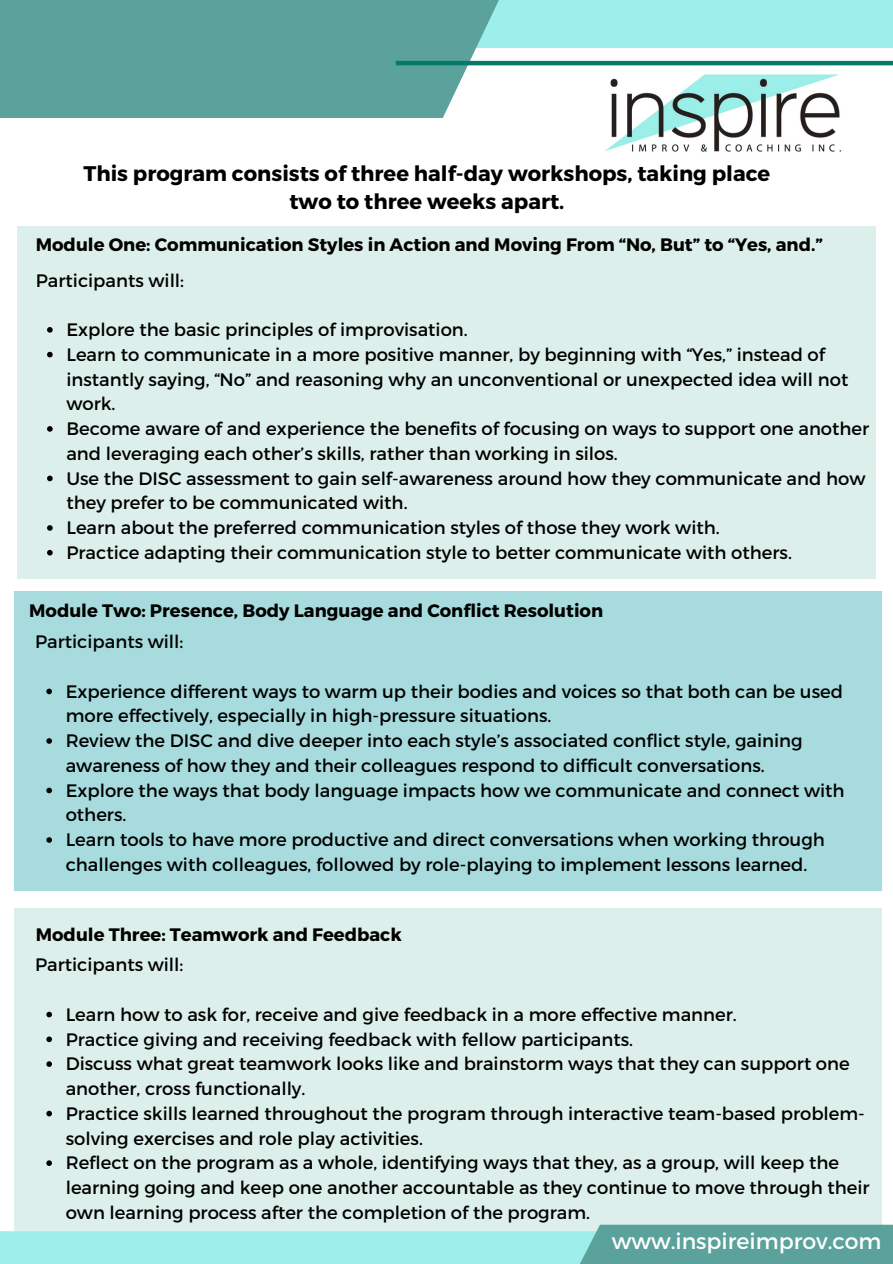
<style>
.page{position:relative;width:893px;height:1264px;background:#fff}
.page>*{position:absolute;margin:0;border:0;box-sizing:border-box;transform-origin:0 0}
.t1{font:22.05px "Montserrat";color:#fff}
.t2{font:700 21.15px/28.2px "Montserrat";color:#000;text-align:center}
.t3{font:18px/24.8px "Montserrat";color:#000}
.t4{font:700 18px "Montserrat";color:#000}
</style>
<div class="page">
<div style="left:356px;top:0;width:536px;height:48px;background:#9cefea"></div>
<div style="left:14px;top:908px;width:867px;height:330px;background:#dcefea"></div>
<div style="left:0;top:1231px;width:845px;height:32px;background:#9cefea"></div>
<svg style="left:533px;top:1224px;width:359px;height:39px;fill:#5aa29b"></svg>
<svg style="left:0;top:0;width:509px;height:118px;background:#64a8a1"></svg>
<hr style="left:396px;top:61px;width:496px;height:4px;background:#07796b">
<img style="left:605px;top:74px;width:237px;height:78px">
<div style="left:14px;top:591px;width:867px;height:299px;background:#a7dbdd"></div>
<div style="left:18px;top:226px;width:857px;height:352px;background:#dcefea"></div>
<svg style="left:47px;top:327px;width:6px;height:6px"></svg>
<svg style="left:47px;top:352px;width:6px;height:5px"></svg>
<svg style="left:47px;top:426px;width:6px;height:6px"></svg>
<svg style="left:47px;top:475px;width:6px;height:6px"></svg>
<svg style="left:47px;top:525px;width:6px;height:6px"></svg>
<svg style="left:47px;top:550px;width:6px;height:5px"></svg>
<svg style="left:46px;top:688px;width:6px;height:6px"></svg>
<svg style="left:46px;top:738px;width:6px;height:5px"></svg>
<svg style="left:46px;top:787px;width:6px;height:6px"></svg>
<svg style="left:46px;top:837px;width:6px;height:5px"></svg>
<svg style="left:46px;top:1011px;width:6px;height:6px"></svg>
<svg style="left:46px;top:1036px;width:6px;height:6px"></svg>
<svg style="left:46px;top:1061px;width:6px;height:5px"></svg>
<svg style="left:46px;top:1110px;width:6px;height:6px"></svg>
<svg style="left:46px;top:1160px;width:6px;height:5px"></svg>
<h2 class="t2" style="left:83px;top:158px;width:688px">This program consists of three half-day workshops, taking place two to three weeks apart.</h2>
<h3 class="t4" style="left:36px;top:233px;width:788px">Module One: Communication Styles in Action and Moving From “No, But” to “Yes, and.”</h3>
<p class="t3" style="left:36px;top:267px;width:150px">Participants will:</p>
<p class="t3" style="left:66px;top:316px;width:403px">Explore the basic principles of improvisation.</p>
<p class="t3" style="left:66px;top:341px;width:783px">Learn to communicate in a more positive manner, by beginning with “Yes,” instead of instantly saying, “No” and reasoning why an unconventional or unexpected idea will not work.</p>
<p class="t3" style="left:66px;top:415px;width:804px">Become aware of and experience the benefits of focusing on ways to support one another and leveraging each other’s skills, rather than working in silos.</p>
<p class="t3" style="left:66px;top:465px;width:800px">Use the DISC assessment to gain self-awareness around how they communicate and how they prefer to be communicated with.</p>
<p class="t3" style="left:66px;top:514px;width:654px">Learn about the preferred communication styles of those they work with.</p>
<p class="t3" style="left:66px;top:539px;width:727px">Practice adapting their communication style to better communicate with others.</p>
<h3 class="t4" style="left:29px;top:599px;width:575px">Module Two: Presence, Body Language and Conflict Resolution</h3>
<p class="t3" style="left:35px;top:628px;width:150px">Participants will:</p>
<p class="t3" style="left:66px;top:678px;width:778px">Experience different ways to warm up their bodies and voices so that both can be used more effectively, especially in high-pressure situations.</p>
<p class="t3" style="left:66px;top:727px;width:738px">Review the DISC and dive deeper into each style’s associated conflict style, gaining awareness of how they and their colleagues respond to difficult conversations.</p>
<p class="t3" style="left:66px;top:777px;width:780px">Explore the ways that body language impacts how we communicate and connect with others.</p>
<p class="t3" style="left:66px;top:826px;width:760px">Learn tools to have more productive and direct conversations when working through challenges with colleagues, followed by role-playing to implement lessons learned.</p>
<h3 class="t4" style="left:36px;top:922px;width:367px">Module Three: Teamwork and Feedback</h3>
<p class="t3" style="left:35px;top:951px;width:150px">Participants will:</p>
<p class="t3" style="left:66px;top:1001px;width:672px">Learn how to ask for, receive and give feedback in a more effective manner.</p>
<p class="t3" style="left:66px;top:1025px;width:569px">Practice giving and receiving feedback with fellow participants.</p>
<p class="t3" style="left:66px;top:1050px;width:785px">Discuss what great teamwork looks like and brainstorm ways that they can support one another, cross functionally.</p>
<p class="t3" style="left:66px;top:1100px;width:800px">Practice skills learned throughout the program through interactive team-based problem&shy;solving exercises and role play activities.</p>
<p class="t3" style="left:66px;top:1149px;width:805px">Reflect on the program as a whole, identifying ways that they, as a group, will keep the learning going and keep one another accountable as they continue to move through their own learning process after the completion of the program.</p>
<h1 class="t1" style="left:611px;top:1226px;width:271px">www.inspireimprov.com</h1>
</div>
